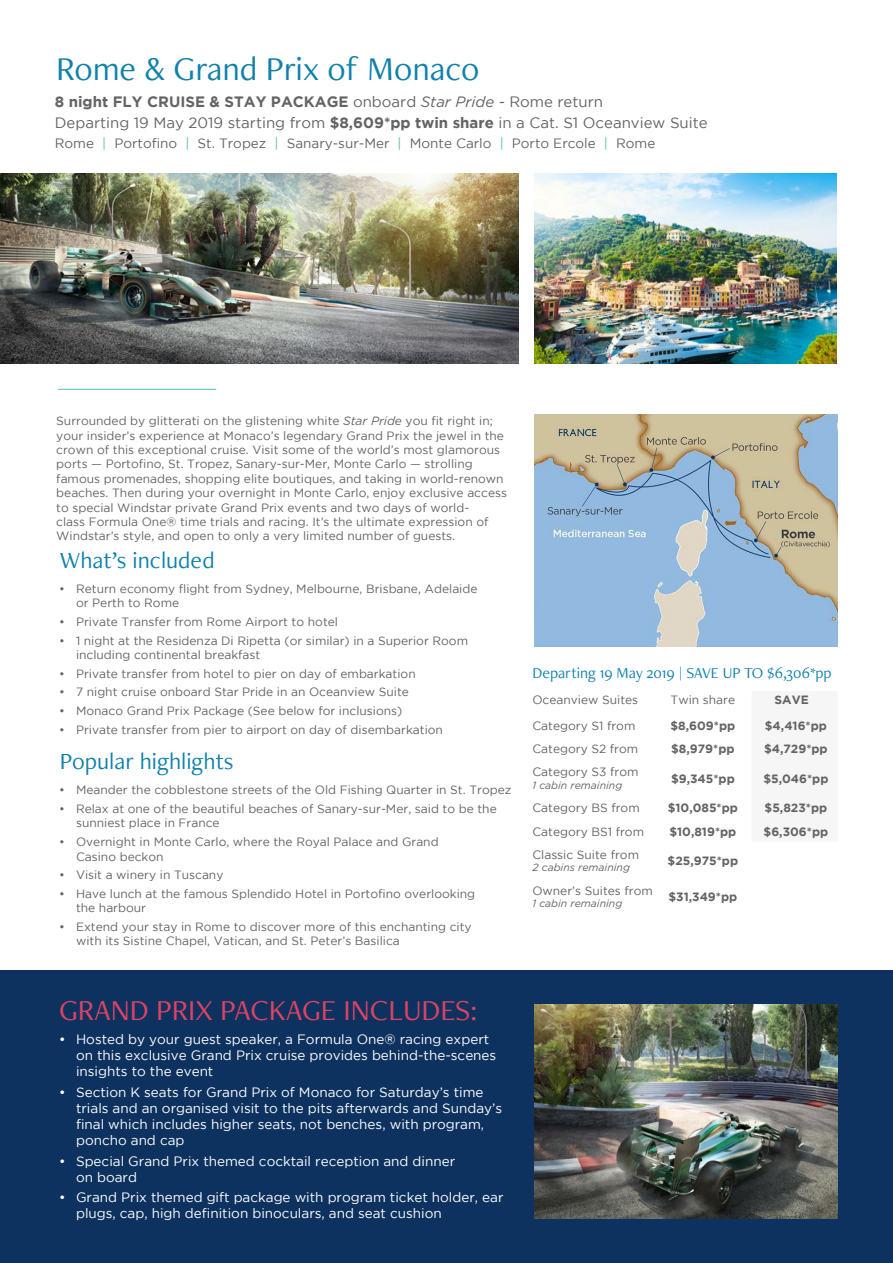
<style>
.page{position:relative;width:893px;height:1263px;background:#fff}
.page>*{position:absolute;margin:0;border:0;box-sizing:border-box;transform-origin:0 0}
.t1{font:34.5px "Freight Neo Pro";color:#1081aa}
.t2{font:30px "Freight Neo Pro";color:#de4363}
.t3{font:24px "Freight Neo Pro";color:#1081aa}
.t4{font:15.75px "Freight Neo Pro";color:#1081aa}
.t5{font:15px/21px "Gotham";color:#636466}
.t6{font:13.5px/16.2px "Gotham";color:#fff}
.t7{font:13.5px "Gotham";color:#636466}
.t8{font:12px/14.4px "Gotham";color:#636466}
.t9{font:700 12px "Gotham";color:#636466}
.t10{font:italic 10.5px "Gotham";color:#636466}
.s1{font-weight:700}
.s2{font-style:italic}
.s3{color:#51c1b5}
</style>
<div class="page">
<div style="left:0;top:971px;width:893px;height:292px;background:#0e325f"></div>
<img style="left:534px;top:414px;width:304px;height:233px">
<hr style="left:58px;top:389px;width:158px;height:1px;background:#51c1b5">
<img style="left:0;top:174px;width:518px;height:189px">
<img style="left:534px;top:1004px;width:304px;height:214px">
<img style="left:534px;top:174px;width:303px;height:189px">
<h1 class="t1" style="left:56px;top:45px;width:425px">Rome &amp; Grand Prix of Monaco</h1>
<p class="t5" style="left:55px;top:91px;width:654px"><span class="s1">8 night FLY CRUISE &amp; STAY PACKAGE</span> onboard <span class="s2">Star Pride -</span> Rome return<br>Departing 19 May 2019 starting from <span class="s1">$8,609*pp twin share</span> in a Cat. S1 Oceanview Suite</p>
<p class="t7" style="left:55px;top:136px;width:602px">Rome <span class="s3">|</span> Portofino <span class="s3">|</span> St. Tropez <span class="s3">|</span> Sanary-sur-Mer <span class="s3">|</span> Monte Carlo <span class="s3">|</span> Porto Ercole <span class="s3">|</span> Rome</p>
<p class="t8" style="left:56px;top:414px;width:452px">Surrounded by glitterati on the glistening white <span class="s2">Star Pride</span> you fit right in; your insider’s experience at Monaco’s legendary Grand Prix the jewel in the crown of this exceptional cruise. Visit some of the world’s most glamorous ports — Portofino, St. Tropez, Sanary-sur-Mer, Monte Carlo — strolling famous promenades, shopping elite boutiques, and taking in world-renown beaches. Then during your overnight in Monte Carlo, enjoy exclusive access to special Windstar private Grand Prix events and two days of world-<br>class Formula One® time trials and racing. It’s the ultimate expression of Windstar’s style, and open to only a very limited number of guests.</p>
<h3 class="t3" style="left:60px;top:543px;width:156px">What’s included</h3>
<p class="t8" style="left:76px;top:581px;width:403px;text-indent:-17px">• Return economy flight from Sydney, Melbourne, Brisbane, Adelaide or Perth to Rome</p>
<p class="t8" style="left:59px;top:614px;width:281px">• Private Transfer from Rome Airport to hotel</p>
<p class="t8" style="left:76px;top:633px;width:394px;text-indent:-17px">• 1 night at the Residenza Di Ripetta (or similar) in a Superior Room including continental breakfast</p>
<p class="t8" style="left:59px;top:666px;width:358px">• Private transfer from hotel to pier on day of embarkation</p>
<p class="t8" style="left:59px;top:685px;width:351px">• 7 night cruise onboard Star Pride in an Oceanview Suite</p>
<p class="t8" style="left:59px;top:703px;width:345px">• Monaco Grand Prix Package (See below for inclusions)</p>
<p class="t8" style="left:59px;top:722px;width:385px">• Private transfer from pier to airport on day of disembarkation</p>
<h3 class="t3" style="left:60px;top:745px;width:175px">Popular highlights</h3>
<p class="t8" style="left:59px;top:783px;width:454px">• Meander the cobblestone streets of the Old Fishing Quarter in St. Tropez</p>
<p class="t8" style="left:76px;top:801px;width:422px;text-indent:-17px">• Relax at one of the beautiful beaches of Sanary-sur-Mer, said to be the sunniest place in France</p>
<p class="t8" style="left:76px;top:834px;width:364px;text-indent:-17px">• Overnight in Monte Carlo, where the Royal Palace and Grand<br>Casino beckon</p>
<p class="t8" style="left:59px;top:867px;width:166px">• Visit a winery in Tuscany</p>
<p class="t8" style="left:76px;top:886px;width:401px;text-indent:-17px">• Have lunch at the famous Splendido Hotel in Portofino overlooking the harbour</p>
<p class="t8" style="left:76px;top:919px;width:397px;text-indent:-17px">• Extend your stay in Rome to discover more of this enchanting city with its Sistine Chapel, Vatican, and St. Peter’s Basilica</p>
<h3 class="t4" style="left:532px;top:662px;width:301px">Departing 19 May 2019 | SAVE UP TO $6,306*pp</h3>
<p class="t8" style="left:532px;top:692px;width:107px">Oceanview Suites</p>
<p class="t8" style="left:671px;top:692px;width:66px">Twin share</p>
<p class="t9" style="left:774px;top:693px;width:36px">SAVE</p>
<p class="t8" style="left:532px;top:718px;width:105px">Category S1 from</p>
<p class="t9" style="left:670px;top:719px;width:66px">$8,609*pp</p>
<p class="t9" style="left:765px;top:719px;width:64px">$4,416*pp</p>
<p class="t8" style="left:532px;top:741px;width:107px">Category S2 from</p>
<p class="t9" style="left:671px;top:742px;width:65px">$8,979*pp</p>
<p class="t9" style="left:764px;top:742px;width:65px">$4,729*pp</p>
<p class="t8" style="left:532px;top:765px;width:108px">Category S3 from</p>
<p class="t10" style="left:532px;top:779px;width:91px">1 cabin remaining</p>
<p class="t9" style="left:671px;top:771px;width:65px">$9,345*pp</p>
<p class="t9" style="left:763px;top:771px;width:67px">$5,046*pp</p>
<p class="t8" style="left:532px;top:801px;width:109px">Category BS from</p>
<p class="t9" style="left:668px;top:801px;width:72px">$10,085*pp</p>
<p class="t9" style="left:765px;top:801px;width:64px">$5,823*pp</p>
<p class="t8" style="left:532px;top:824px;width:113px">Category BS1 from</p>
<p class="t9" style="left:669px;top:824px;width:68px">$10,819*pp</p>
<p class="t9" style="left:764px;top:824px;width:66px">$6,306*pp</p>
<p class="t8" style="left:532px;top:847px;width:108px">Classic Suite from</p>
<p class="t10" style="left:532px;top:862px;width:99px">2 cabins remaining</p>
<p class="t9" style="left:668px;top:854px;width:72px">$25,975*pp</p>
<p class="t8" style="left:532px;top:883px;width:122px">Owner’s Suites from</p>
<p class="t10" style="left:532px;top:898px;width:91px">1 cabin remaining</p>
<p class="t9" style="left:668px;top:890px;width:70px">$31,349*pp</p>
<h2 class="t2" style="left:59px;top:990px;width:420px">GRAND PRIX PACKAGE INCLUDES:</h2>
<p class="t6" style="left:76px;top:1030px;width:422px;text-indent:-17px">• Hosted by your guest speaker, a Formula One® racing expert on this exclusive Grand Prix cruise provides behind-the-scenes insights to the event</p>
<p class="t6" style="left:76px;top:1083px;width:428px;text-indent:-17px">• Section K seats for Grand Prix of Monaco for Saturday’s time trials and an organised visit to the pits afterwards and Sunday’s final which includes higher seats, not benches, with program, poncho and cap</p>
<p class="t6" style="left:76px;top:1152px;width:381px;text-indent:-17px">• Special Grand Prix themed cocktail reception and dinner on board</p>
<p class="t6" style="left:76px;top:1189px;width:429px;text-indent:-17px">• Grand Prix themed gift package with program ticket holder, ear plugs, cap, high definition binoculars, and seat cushion</p>
</div>
